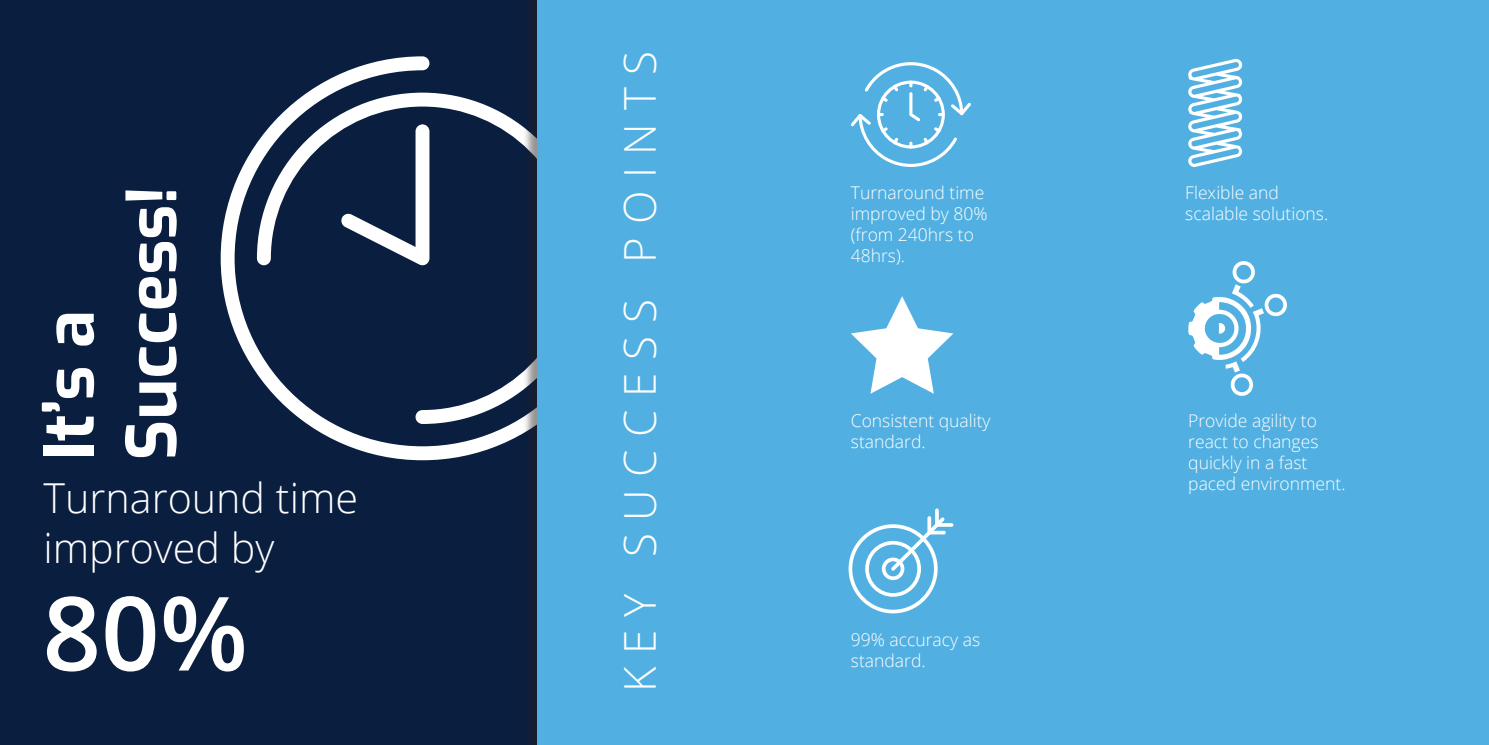
<style>
.page{position:relative;width:1489px;height:745px;background:#fff}
.page>*{position:absolute;margin:0;border:0;box-sizing:border-box;transform-origin:0 0}
.t1{font:600 102.5px "Open Sans";color:#fff}
.t2{font:68.75px "Exo";color:#fff}
.t3{font:300 43.75px "Open Sans";letter-spacing:.29em;color:#fff}
.t4{font:300 41.25px/49.5px "Open Sans";color:#fff}
.t5{font:300 17.5px/21px "Open Sans";color:#fff}
</style>
<div class="page">
<div style="left:0;top:0;width:553px;height:744px;background:#0a1e3f"></div>
<svg style="left:221px;top:56px;width:302px;height:404px"></svg>
<svg style="left:257px;top:93px;width:266px;height:330px"></svg>
<svg style="left:340px;top:124px;width:89px;height:141px"></svg>
<div style="left:537px;top:0;width:951px;height:744px;background:#51b0e1"></div>
<svg style="left:851px;top:296px;width:102px;height:97px"></svg>
<svg style="left:850px;top:62px;width:120px;height:105px"></svg>
<svg style="left:848px;top:517px;width:96px;height:96px"></svg>
<svg style="left:927px;top:516px;width:4px;height:18px"></svg>
<hr style="left:935px;top:508px;width:3px;height:18px;background:#fff;border-radius:2px">
<svg style="left:927px;top:530px;width:18px;height:4px"></svg>
<svg style="left:935px;top:522px;width:18px;height:4px"></svg>
<svg style="left:1188px;top:261px;width:98px;height:134px"></svg>
<svg style="left:1188px;top:58px;width:54px;height:109px"></svg>
<p class="t2" style="left:19px;top:460px;width:152px;rotate:-90deg">It’s a</p>
<p class="t2" style="left:102px;top:460px;width:275px;rotate:-90deg">Success!</p>
<p class="t4" style="left:43px;top:472px;width:316px">Turnaround time improved by</p>
<p class="t1" style="left:43px;top:562px;width:207px">80%</p>
<p class="t3" style="left:609px;top:692px;width:642px;rotate:-90deg">KEY SUCCESS POINTS</p>
<p class="t5" style="left:850px;top:181px;width:138px">Turnaround time improved by 80% (from 240hrs to<br>48hrs).</p>
<p class="t5" style="left:850px;top:409px;width:141px">Consistent quality standard.</p>
<p class="t5" style="left:850px;top:628px;width:131px">99% accuracy as standard.</p>
<p class="t5" style="left:1185px;top:181px;width:144px">Flexible and scalable solutions.</p>
<p class="t5" style="left:1188px;top:409px;width:132px;text-align:justify">Provide agility to react to changes quickly in a fast</p>
<p class="t5" style="left:1188px;top:472px;width:159px">paced environment.</p>
</div>
